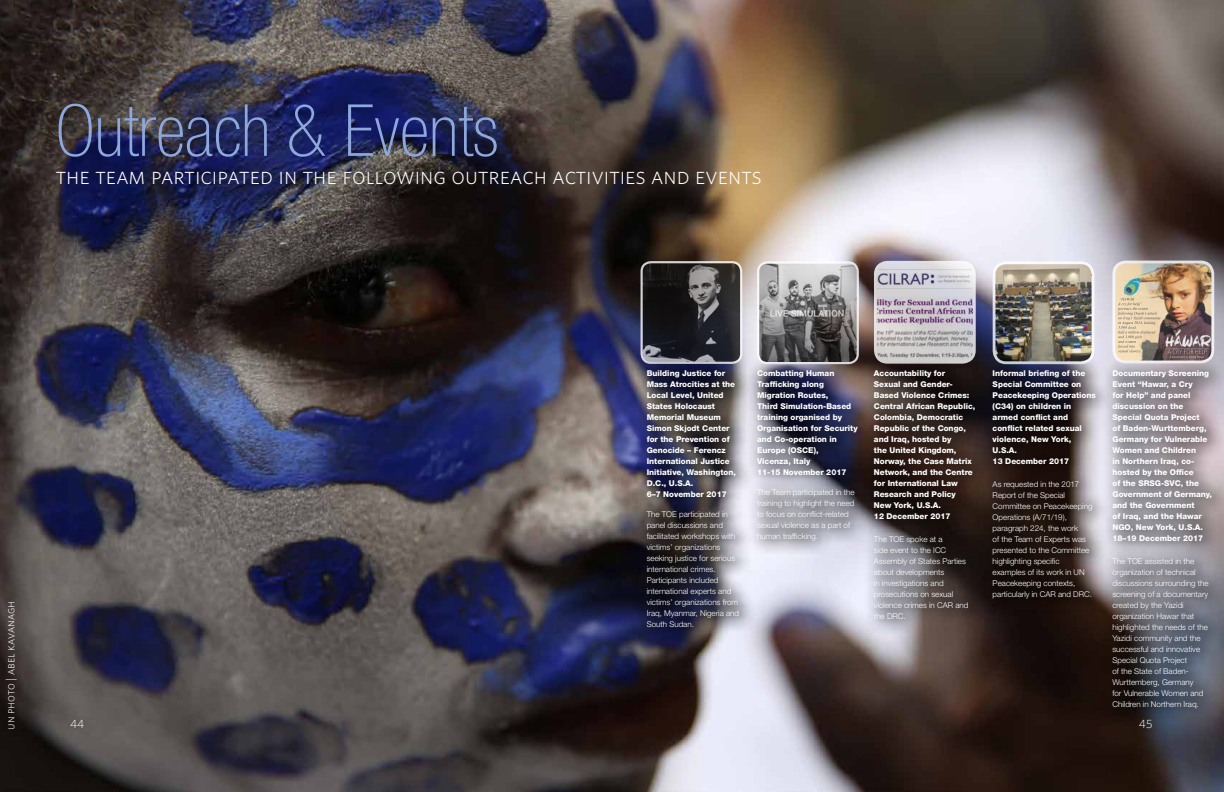
<style>
.page{position:relative;width:1224px;height:792px;background:#fff}
.page>*{position:absolute;margin:0;border:0;box-sizing:border-box;transform-origin:0 0}
.t1{font:100 condensed 72px "Helvetica Neue LT Std";color:#8ea7dd}
.t2{font:24px "Whitney Light SC";color:#fff}
.t3{font:12px "Whitney Light SC";color:#fff}
.t4{font:300 12px "Whitney";color:#fff}
.t5{font:800 8px/11px "Helvetica Neue LT Std";color:#fff}
.t6{font:300 8px/11px "Helvetica Neue LT Std";color:#fff}
</style>
<div class="page">
<img style="left:0;top:0;width:1224px;height:792px">
<img style="left:758px;top:263px;width:100px;height:95px">
<div style="left:757px;top:261px;width:102px;height:103px;border:2px solid #fff;border-radius:9px"></div>
<div style="left:747px;top:358px;width:128px;height:199px;background:#000;opacity:.75"></div>
<img style="left:642px;top:262px;width:99px;height:96px">
<div style="left:641px;top:261px;width:101px;height:103px;border:2px solid #fff;border-radius:9px"></div>
<svg style="left:636px;top:358px;width:121px;height:286px;background:#585763"></svg>
<img style="left:1115px;top:262px;width:98px;height:97px">
<div style="left:1112px;top:261px;width:102px;height:102px;border:3px solid #fff;border-radius:12px"></div>
<div style="left:1102px;top:359px;width:122px;height:365px;background:#000;opacity:.75"></div>
<img style="left:875px;top:262px;width:99px;height:96px">
<div style="left:874px;top:261px;width:102px;height:103px;border:3px solid #fff;border-radius:12px"></div>
<div style="left:863px;top:358px;width:129px;height:278px;background:#000;opacity:.75"></div>
<img style="left:994px;top:263px;width:99px;height:96px">
<div style="left:993px;top:261px;width:101px;height:103px;border:3px solid #fff;border-radius:12px"></div>
<div style="left:982px;top:359px;width:131px;height:256px;background:#000;opacity:.75"></div>
<h1 class="t1" style="left:56px;top:90px;width:444px">Outreach &amp; Events</h1>
<h2 class="t2" style="left:56px;top:162px;width:707px">the team participated in the following outreach activities and events</h2>
<h3 class="t3" style="left:3px;top:730px;width:130px;rotate:-90deg">un photo | abel kavanagh</h3>
<p class="t5" style="left:647px;top:367px;width:91px">Building Justice for<br>Mass Atrocities at the<br>Local Level, United<br>States Holocaust<br>Memorial Museum<br>Simon Skjodt Center for the Prevention of<br>Genocide – Ferencz<br>International Justice<br>Initiative, Washington,<br>D.C., U.S.A.<br>6–7 November 2017</p>
<p class="t6" style="left:647px;top:508px;width:94px">The TOE participated in panel discussions and facilitated workshops with victims’ organizations seeking justice for serious international crimes.<br>Participants included international experts and victims’ organizations from<br>Iraq, Myanmar, Nigeria and<br>South Sudan.</p>
<p class="t5" style="left:757px;top:367px;width:102px">Combatting Human<br>Trafficking along<br>Migration Routes,<br>Third Simulation-Based training organised by<br>Organisation for Security and Co-operation in<br>Europe (OSCE),<br>Vicenza, Italy<br>11-15 November 2017</p>
<p class="t6" style="left:757px;top:486px;width:99px">The Team participated in the training to highlight the need to focus on conflict-related sexual violence as a part of human trafficking.</p>
<p class="t5" style="left:874px;top:367px;width:103px">Accountability for<br>Sexual and Gender-<br>Based Violence Crimes:<br>Central African Republic,<br>Colombia, Democratic<br>Republic of the Congo, and Iraq, hosted by<br>the United Kingdom,<br>Norway, the Case Matrix<br>Network, and the Centre for International Law<br>Research and Policy<br>New York, U.S.A.<br>12 December 2017</p>
<p class="t6" style="left:874px;top:533px;width:96px">The TOE spoke at a<br>side event to the ICC<br>Assembly of States Parties about developments<br>in investigations and prosecutions on sexual violence crimes in CAR and the DRC.</p>
<p class="t5" style="left:993px;top:368px;width:105px">Informal briefing of the<br>Special Committee on<br>Peacekeeping Operations (C34) on children in armed conflict and conflict related sexual violence, New York,<br>U.S.A.<br>13 December 2017</p>
<p class="t6" style="left:993px;top:479px;width:101px">As requested in the 2017<br>Report of the Special<br>Committee on Peacekeeping<br>Operations (A/71/19), paragraph 224, the work<br>of the Team of Experts was presented to the Committee highlighting specific examples of its work in UN<br>Peacekeeping contexts, particularly in CAR and DRC.</p>
<p class="t5" style="left:1112px;top:367px;width:101px">Documentary Screening<br>Event “Hawar, a Cry<br>for Help” and panel discussion on the<br>Special Quota Project<br>of Baden-Wurttemberg,<br>Germany for Vulnerable<br>Women and Children<br>in Northern Iraq, co&shy;hosted by the Office<br>of the SRSG-SVC, the<br>Government of Germany, and the Government<br>of Iraq, and the Hawar<br>NGO, New York, U.S.A.<br>18–19 December 2017</p>
<p class="t6" style="left:1112px;top:555px;width:98px">The TOE assisted in the organization of technical discussions surrounding the screening of a documentary created by the Yazidi organization Hawar that highlighted the needs of the<br>Yazidi community and the successful and innovative<br>Special Quota Project<br>of the State of Baden-<br>Wurttemberg, Germany<br>for Vulnerable Women and<br>Children in Northern Iraq.</p>
<h3 class="t4" style="left:70px;top:717px;width:16px">44</h3>
<h3 class="t4" style="left:1139px;top:717px;width:15px">45</h3>
</div>
